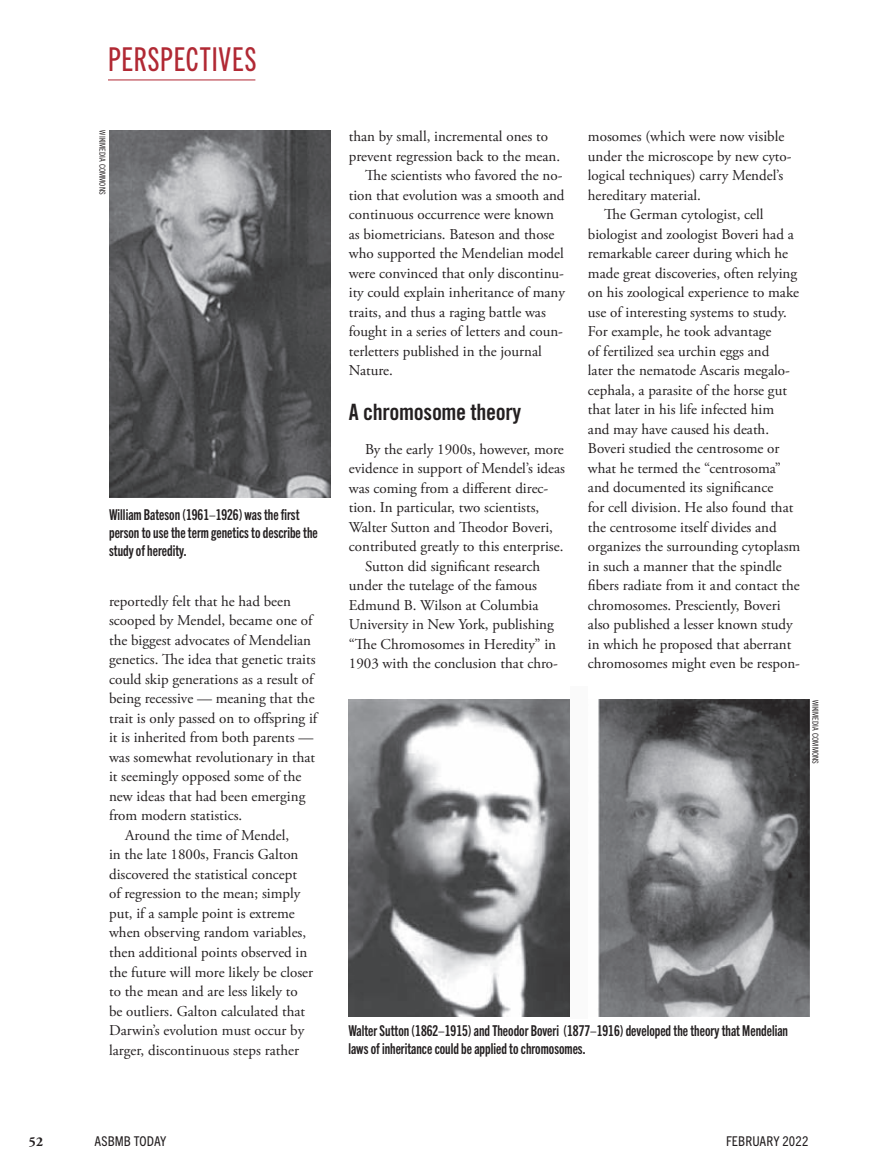
<style>
.page{position:relative;width:891px;height:1175px;background:#fff}
.page>*{position:absolute;margin:0;border:0;box-sizing:border-box;transform-origin:0 0}
.A_NEW_kicker_style_n{font:33px "Trade Gothic Next LT Pro Cm";letter-spacing:.025em;color:#b12934}
.Member_subhead{font:22.5px "Trade Gothic Bold Cond Twenty";letter-spacing:-.015em;color:#231f20}
.Award_text{font:15px/19.5px "Adobe Garamond Pro";color:#231f20}
.captions{font:15px/18px "Trade Gothic Next LT Pro Bd Cm";color:#231f20}
.t1{font:condensed 13.5px "Trade Gothic Next LT Pro";letter-spacing:.01em;color:#231f20}
.t2{font:700 13.5px "Adobe Garamond Pro";color:#231f20}
.captions-2{font:8.25px "Trade Gothic LT Pro Cn 18";letter-spacing:.01em;color:#231f20}
</style>
<div class="page">
<img style="left:109px;top:130px;width:221px;height:368px">
<img style="left:349px;top:699px;width:460px;height:317px">
<hr style="left:108px;top:80px;width:147px;height:1px;background:#b12934">
<div style="left:570px;top:686px;width:17px;height:332px;background:#fafafa"></div>
<p class="A_NEW_kicker_style_n" style="left:108px;top:37px;width:150px">PERSPECTIVES</p>
<p class="captions-2" style="left:107px;top:130px;width:66px;rotate:90deg">WIKIMEDIA COMMONS</p>
<p class="captions" style="left:109px;top:504px;width:210px">William Bateson (1961–1926) was the first person to use the term genetics to describe the study of heredity.</p>
<p class="Award_text" style="left:109px;top:592px;width:210px">reportedly felt that he had been scooped by Mendel, became one of the biggest advocates of Mendelian genetics. The idea that genetic traits could skip generations as a result of being recessive — meaning that the trait is only passed on to offspring if it is inherited from both parents — was somewhat revolutionary in that it seemingly opposed some of the new ideas that had been emerging from modern statistics.</p>
<p class="Award_text" style="left:109px;top:826px;width:206px;text-indent:16px">Around the time of Mendel,<br>in the late 1800s, Francis Galton discovered the statistical concept<br>of regression to the mean; simply put, if a sample point is extreme when observing random variables, then additional points observed in the future will more likely be closer to the mean and are less likely to be outliers. Galton calculated that Darwin’s evolution must occur by larger, discontinuous steps rather</p>
<p class="Award_text" style="left:349px;top:127px;width:213px">than by small, incremental ones to prevent regression back to the mean.</p>
<p class="Award_text" style="left:349px;top:166px;width:218px;text-indent:16px">The scientists who favored the no&shy;tion that evolution was a smooth and continuous occurrence were known as biometricians. Bateson and those who supported the Mendelian model were convinced that only discontinu&shy;ity could explain inheritance of many traits, and thus a raging battle was fought in a series of letters and coun&shy;terletters published in the journal Nature.</p>
<p class="Member_subhead" style="left:349px;top:399px;width:174px">A chromosome theory</p>
<p class="Award_text" style="left:349px;top:440px;width:218px;text-indent:16px">By the early 1900s, however, more evidence in support of Mendel’s ideas was coming from a different direc&shy;tion. In particular, two scientists, Walter Sutton and Theodor Boveri, contributed greatly to this enterprise.</p>
<p class="Award_text" style="left:349px;top:557px;width:211px;text-indent:16px">Sutton did significant research under the tutelage of the famous<br>Edmund B. Wilson at Columbia<br>University in New York, publishing “The Chromosomes in Heredity” in<br>1903 with the conclusion that chro-</p>
<p class="Award_text" style="left:588px;top:127px;width:205px">mosomes (which were now visible under the microscope by new cyto&shy;logical techniques) carry Mendel’s hereditary material.</p>
<p class="Award_text" style="left:588px;top:205px;width:214px;text-indent:16px">The German cytologist, cell biologist and zoologist Boveri had a remarkable career during which he made great discoveries, often relying on his zoological experience to make use of interesting systems to study.<br>For example, he took advantage<br>of fertilized sea urchin eggs and<br>later the nematode Ascaris megalo&shy;cephala, a parasite of the horse gut that later in his life infected him<br>and may have caused his death.<br>Boveri studied the centrosome or what he termed the “centrosoma” and documented its significance<br>for cell division. He also found that the centrosome itself divides and organizes the surrounding cytoplasm in such a manner that the spindle fibers radiate from it and contact the chromosomes. Presciently, Boveri also published a lesser known study in which he proposed that aberrant chromosomes might even be respon-</p>
<p class="captions-2" style="left:820px;top:699px;width:66px;rotate:90deg">WIKIMEDIA COMMONS</p>
<p class="captions" style="left:348px;top:1021px;width:441px">Walter Sutton (1862–1915) and Theodor Boveri (1877–1916) developed the theory that Mendelian laws of inheritance could be applied to chromosomes.</p>
<p class="t2" style="left:29px;top:1133px;width:16px">52</p>
<p class="t1" style="left:94px;top:1131px;width:73px">ASBMB TODAY</p>
<p class="t1" style="left:726px;top:1131px;width:84px">FEBRUARY 2022</p>
</div>
